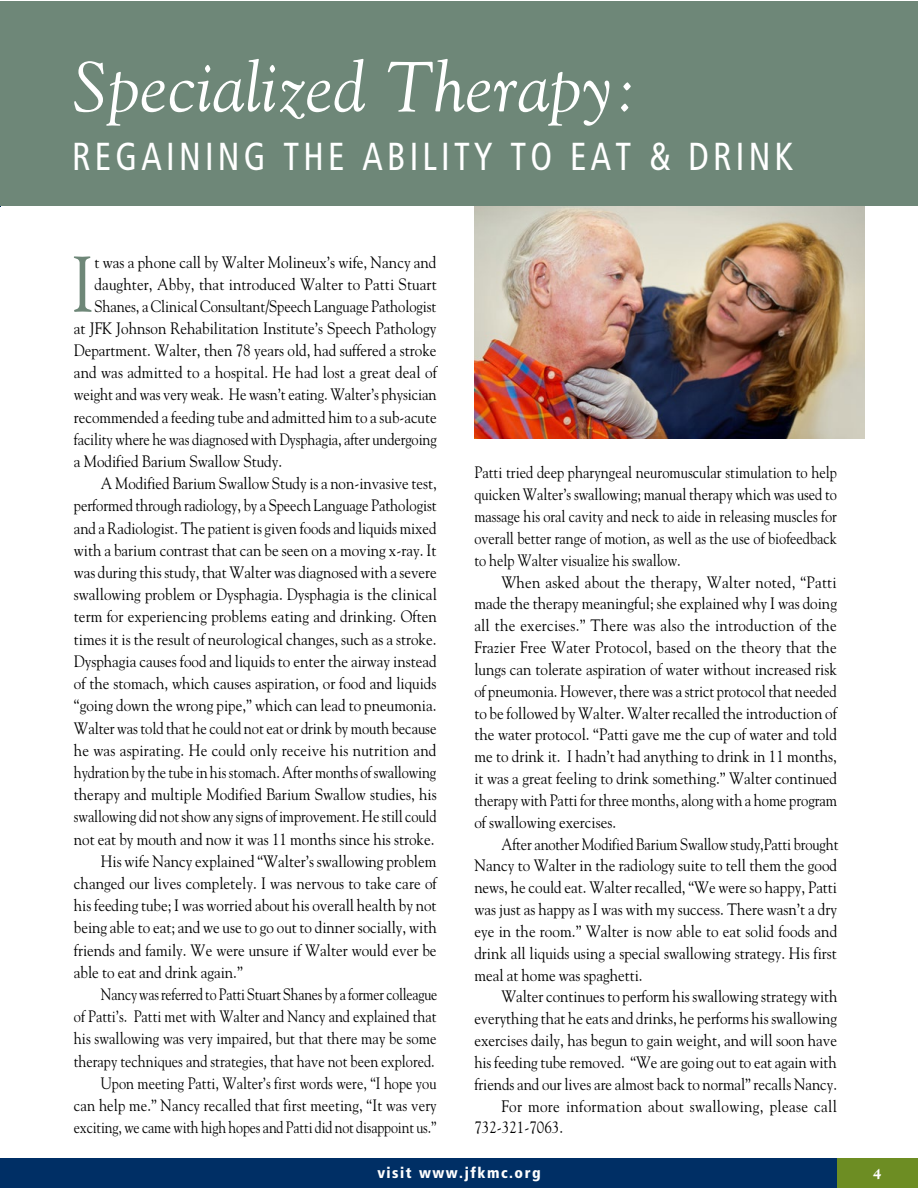
<style>
.page{position:relative;width:918px;height:1188px;background:#fff}
.page>*{position:absolute;margin:0;border:0;box-sizing:border-box;transform-origin:0 0}
.t1{font:78.3px "Goudy";color:#6e8778;scale:.91 1}
.t2{font:italic 70.5px "Goudy";letter-spacing:.01em;color:#fff}
.t3{font:condensed 39px "Frutiger";letter-spacing:.12em;color:#fff;scale:.91 1}
.t4{font:16.5px/21.9px "Goudy";color:#000;text-align:justify;scale:.91 1}
.t5{font:16.5px/21.9px "Goudy";color:#000;text-align:justify;scale:.87 1}
.t6{font:16.5px "Goudy";color:#000;scale:.9 1}
.t7{font:16.5px "Goudy";color:#000;scale:.88 1}
.t8{font:16.5px "Goudy";color:#000;scale:.86 1}
.t9{font:16.5px "Goudy";color:#000;scale:.84 1}
.t10{font:16.5px "Goudy";color:#000;scale:.89 1}
.t11{font:16.5px "Goudy";letter-spacing:.025em;color:#000;scale:.91 1}
.t12{font:900 condensed 15px "Frutiger";letter-spacing:.1em;color:#fff}
.t13{font:800 15px "Goudy";color:#fff}
</style>
<div class="page">
<hr style="left:0;top:1px;width:1px;height:205px;background:#002f65">
<div style="left:0;top:1159px;width:917px;height:29px;background:#002f65"></div>
<div style="left:837px;top:1159px;width:81px;height:29px;background:#6d8d23"></div>
<img style="left:474px;top:206px;width:390px;height:232px">
<div style="left:1px;top:1px;width:917px;height:205px;background:#6e8778"></div>
<h2 class="t2" style="left:72px;top:44px;width:567px">Specialized Therapy:</h2>
<h3 class="t3" style="left:72px;top:134px;width:794px">REGAINING THE ABILITY TO EAT &amp; DRINK</h3>
<h1 class="t1" style="left:71px;top:236px;width:28px">I</h1>
<p class="t4" style="left:95px;top:251px;width:377px">t was a phone call by Walter Molineux’s wife, Nancy and</p>
<p class="t4" style="left:95px;top:273px;width:377px">daughter, Abby, that introduced Walter to Patti Stuart</p>
<p class="t7" style="left:95px;top:296px;width:390px">Shanes, a Clinical Consultant/Speech Language Pathologist</p>
<p class="t4" style="left:74px;top:317px;width:400px">at JFK Johnson Rehabilitation Institute’s Speech Pathology</p>
<p class="t4" style="left:74px;top:339px;width:400px">Department. Walter, then 78 years old, had suffered a stroke</p>
<p class="t4" style="left:74px;top:361px;width:400px">and was admitted to a hospital. He had lost a great deal of</p>
<p class="t7" style="left:74px;top:384px;width:414px">weight and was very weak. He wasn’t eating. Walter’s physician</p>
<p class="t6" style="left:74px;top:407px;width:405px">recommended a feeding tube and admitted him to a sub-acute</p>
<p class="t5" style="left:74px;top:428px;width:419px">facility where he was diagnosed with Dysphagia, after undergoing</p>
<p class="t4" style="left:74px;top:450px;width:230px">a Modified Barium Swallow Study.</p>
<p class="t6" style="left:101px;top:473px;width:375px">A Modified Barium Swallow Study is a non-invasive test,</p>
<p class="t7" style="left:74px;top:495px;width:414px">performed through radiology, by a Speech Language Pathologist</p>
<p class="t6" style="left:74px;top:518px;width:404px">and a Radiologist. The patient is given foods and liquids mixed</p>
<p class="t4" style="left:74px;top:539px;width:400px">with a barium contrast that can be seen on a moving x-ray. It</p>
<p class="t6" style="left:74px;top:562px;width:405px">was during this study, that Walter was diagnosed with a severe</p>
<p class="t4" style="left:74px;top:583px;width:400px">swallowing problem or Dysphagia. Dysphagia is the clinical</p>
<p class="t4" style="left:74px;top:605px;width:400px">term for experiencing problems eating and drinking. Often</p>
<p class="t4" style="left:74px;top:628px;width:400px">times it is the result of neurological changes, such as a stroke.</p>
<p class="t4" style="left:74px;top:650px;width:400px">Dysphagia causes food and liquids to enter the airway instead</p>
<p class="t4" style="left:74px;top:672px;width:400px">of the stomach, which causes aspiration, or food and liquids</p>
<p class="t4" style="left:74px;top:694px;width:400px">“going down the wrong pipe,” which can lead to pneumonia.</p>
<p class="t7" style="left:74px;top:718px;width:414px">Walter was told that he could not eat or drink by mouth because</p>
<p class="t4" style="left:74px;top:739px;width:400px">he was aspirating. He could only receive his nutrition and</p>
<p class="t5" style="left:74px;top:761px;width:418px">hydration by the tube in his stomach. After months of swallowing</p>
<p class="t4" style="left:74px;top:783px;width:400px">therapy and multiple Modified Barium Swallow studies, his</p>
<p class="t5" style="left:74px;top:805px;width:418px">swallowing did not show any signs of improvement. He still could</p>
<p class="t4" style="left:74px;top:827px;width:398px">not eat by mouth and now it was 11 months since his stroke.</p>
<p class="t4" style="left:101px;top:850px;width:370px">His wife Nancy explained “Walter’s swallowing problem</p>
<p class="t4" style="left:74px;top:872px;width:400px">changed our lives completely. I was nervous to take care of</p>
<p class="t4" style="left:74px;top:894px;width:400px">his feeding tube; I was worried about his overall health by not</p>
<p class="t4" style="left:74px;top:916px;width:400px">being able to eat; and we use to go out to dinner socially, with</p>
<p class="t4" style="left:74px;top:938px;width:400px">friends and family. We were unsure if Walter would ever be</p>
<p class="t4" style="left:74px;top:961px;width:187px">able to eat and drink again.”</p>
<p class="t9" style="left:101px;top:984px;width:402px">Nancy was referred to Patti Stuart Shanes by a former colleague</p>
<p class="t8" style="left:74px;top:1006px;width:423px">of Patti’s. Patti met with Walter and Nancy and explained that</p>
<p class="t7" style="left:74px;top:1029px;width:414px">his swallowing was very impaired, but that there may be some</p>
<p class="t8" style="left:74px;top:1051px;width:421px">therapy techniques and strategies, that have not been explored.</p>
<p class="t8" style="left:101px;top:1073px;width:392px">Upon meeting Patti, Walter’s first words were, “I hope you</p>
<p class="t10" style="left:74px;top:1095px;width:409px">can help me.” Nancy recalled that first meeting, “It was very</p>
<p class="t9" style="left:74px;top:1117px;width:433px">exciting, we came with high hopes and Patti did not disappoint us.”</p>
<p class="t5" style="left:474px;top:461px;width:418px">Patti tried deep pharyngeal neuromuscular stimulation to help quicken Walter’s swallowing; manual therapy which was used to massage his oral cavity and neck to aide in releasing muscles for overall better range of motion, as well as the use of biofeedback to help Walter visualize his swallow.</p>
<p class="t4" style="left:474px;top:570px;width:400px;text-indent:27px">When asked about the therapy, Walter noted, “Patti made the therapy meaningful; she explained why I was doing all the exercises.” There was also the introduction of the Frazier Free Water Protocol, based on the theory that the lungs can tolerate aspiration of water without increased risk of pneumonia. However, there was a strict protocol that needed to be followed by Walter. Walter recalled the introduction of the water protocol. “Patti gave me the cup of water and told me to drink it. I hadn’t had anything to drink in 11 months, it was a great feeling to drink something.” Walter continued therapy with Patti for three months, along with a home program of swallowing exercises.</p>
<p class="t5" style="left:474px;top:832px;width:420px;text-indent:27px">After another Modified Barium Swallow study,Patti brought Nancy to Walter in the radiology suite to tell them the good news, he could eat. Walter recalled, “We were so happy, Patti was just as happy as I was with my success. There wasn’t a dry eye in the room.” Walter is now able to eat solid foods and drink all liquids using a special swallowing strategy. His first meal at home was spaghetti.</p>
<p class="t6" style="left:501px;top:986px;width:375px">Walter continues to perform his swallowing strategy with</p>
<p class="t6" style="left:474px;top:1008px;width:404px">everything that he eats and drinks, he performs his swallowing</p>
<p class="t4" style="left:474px;top:1029px;width:400px">exercises daily, has begun to gain weight, and will soon have</p>
<p class="t6" style="left:474px;top:1052px;width:404px">his feeding tube removed. “We are going out to eat again with</p>
<p class="t6" style="left:474px;top:1074px;width:405px">friends and our lives are almost back to normal” recalls Nancy.</p>
<p class="t11" style="left:501px;top:1096px;width:370px">For more information about swallowing, please call</p>
<p class="t4" style="left:474px;top:1116px;width:99px">732-321-7063.</p>
<p class="t12" style="left:377px;top:1164px;width:165px">visit www.jfkmc.org</p>
<p class="t13" style="left:873px;top:1165px;width:10px">4</p>
</div>
